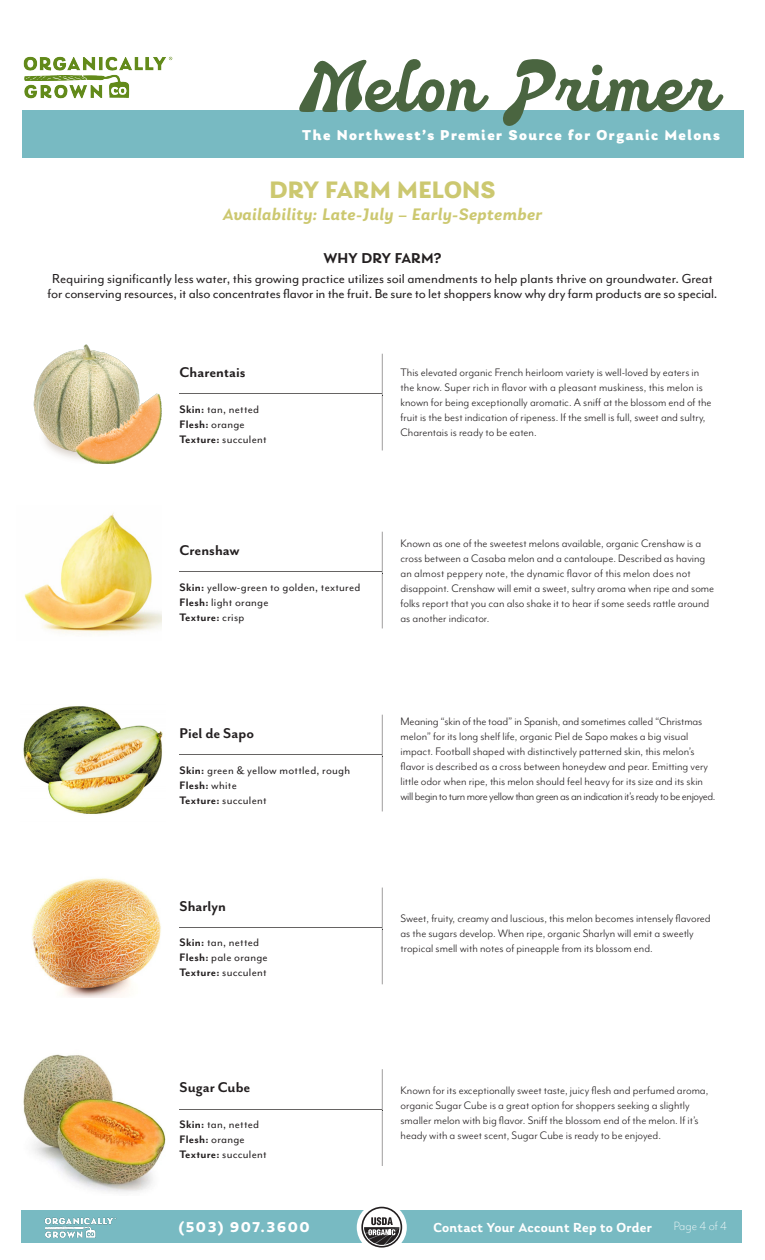
<style>
.page{position:relative;width:765px;height:1260px;background:#fff}
.page>*{position:absolute;margin:0;border:0;box-sizing:border-box;transform-origin:0 0}
.t1{font:67.5px "BN Rendall Script Cursive";letter-spacing:.03em;color:#4a6540}
.t2{font:700 25px "Laca";letter-spacing:.005em;color:#ccc870}
.t3{font:italic 600 17.5px "Laca";letter-spacing:.02em;color:#ccc870}
.t4{font:700 16.25px "Mr Eaves San OT";color:#231f20}
.t5{font:15px/15px "Mr Eaves Mod OT";letter-spacing:-.01em;color:#231f20;text-align:center}
.t6{font:900 15px "Laca";letter-spacing:.1em;color:#fff}
.t7{font:700 15px "Laca";letter-spacing:.1em;color:#fff}
.t8{font:600 15px "Laca";letter-spacing:-.01em;color:#231f20}
.t9{font:600 13.75px "Laca";letter-spacing:.02em;color:#fff}
.t10{font:300 13.75px "Mr Eaves Mod OT";color:#fff}
.t11{font:12.5px/15px "Mr Eaves Mod OT";color:#231f20}
.t12{font:12.5px "Mr Eaves Mod OT";letter-spacing:.02em;color:#231f20}
.t13{font:700 12.5px "Mr Eaves Mod OT";letter-spacing:.02em;color:#231f20}
.s1{font-weight:700}
.s2{font-weight:400}
</style>
<div class="page">
<hr style="left:180px;top:394px;width:202px;height:1px;background:#666463">
<svg style="left:382px;top:354px;width:1px;height:96px"></svg>
<hr style="left:180px;top:572px;width:202px;height:1px;background:#666463">
<svg style="left:382px;top:532px;width:1px;height:96px"></svg>
<hr style="left:180px;top:755px;width:202px;height:1px;background:#666463">
<svg style="left:382px;top:715px;width:1px;height:96px"></svg>
<hr style="left:180px;top:928px;width:202px;height:1px;background:#666463">
<svg style="left:382px;top:888px;width:1px;height:96px"></svg>
<hr style="left:180px;top:1109px;width:202px;height:1px;background:#666463">
<svg style="left:382px;top:1069px;width:1px;height:97px"></svg>
<img style="left:33px;top:344px;width:128px;height:120px">
<img style="left:24px;top:512px;width:137px;height:122px">
<img style="left:23px;top:706px;width:140px;height:108px">
<img style="left:32px;top:878px;width:129px;height:120px">
<img style="left:23px;top:1054px;width:143px;height:138px">
<div style="left:22px;top:110px;width:721px;height:48px;background:#78bac2"></div>
<div style="left:22px;top:1211px;width:720px;height:32px;background:#78bac2"></div>
<div style="left:357px;top:1202px;width:50px;height:50px;background:#fff;border-radius:50%"></div>
<div style="left:361px;top:1207px;width:41px;height:41px;border:2px solid #231f20;border-radius:50%"></div>
<svg style="left:364px;top:1217px;width:35px;height:28px"></svg>
<img style="left:23px;top:56px;width:150px;height:43px">
<img style="left:44px;top:1217px;width:73px;height:21px">
<p class="t1" style="left:302px;top:58px;width:420px">Melon Primer</p>
<p class="t6" style="left:302px;top:126px;width:419px">The Northwest’s Premier Source for Organic Melons</p>
<p class="t2" style="left:269px;top:175px;width:228px">DRY FARM MELONS</p>
<p class="t3" style="left:223px;top:204px;width:321px">Availability: Late-July – Early-September</p>
<p class="t8" style="left:324px;top:249px;width:119px">WHY DRY FARM?</p>
<p class="t5" style="left:47px;top:271px;width:672px">Requiring significantly less water, this growing practice utilizes soil amendments to help plants thrive on groundwater. Great for conserving resources, it also concentrates flavor in the fruit. Be sure to let shoppers know why dry farm products are so special.</p>
<p class="t4" style="left:180px;top:363px;width:67px">Charentais</p>
<p class="t12" style="left:180px;top:402px;width:81px"><span class="s1">Skin:</span> tan, netted</p>
<p class="t13" style="left:180px;top:417px;width:67px">Flesh: <span class="s2">orange</span></p>
<p class="t12" style="left:180px;top:432px;width:89px"><span class="s1">Texture:</span> succulent</p>
<p class="t4" style="left:180px;top:541px;width:62px">Crenshaw</p>
<p class="t12" style="left:180px;top:580px;width:182px"><span class="s1">Skin:</span> yellow-green to golden, textured</p>
<p class="t12" style="left:180px;top:595px;width:91px"><span class="s1">Flesh:</span> light orange</p>
<p class="t13" style="left:180px;top:610px;width:66px">Texture: <span class="s2">crisp</span></p>
<p class="t4" style="left:180px;top:724px;width:76px">Piel de Sapo</p>
<p class="t12" style="left:180px;top:763px;width:172px"><span class="s1">Skin:</span> green &amp; yellow mottled, rough</p>
<p class="t13" style="left:180px;top:778px;width:59px">Flesh: <span class="s2">white</span></p>
<p class="t12" style="left:180px;top:793px;width:89px"><span class="s1">Texture:</span> succulent</p>
<p class="t4" style="left:180px;top:897px;width:48px">Sharlyn</p>
<p class="t12" style="left:180px;top:936px;width:81px"><span class="s1">Skin:</span> tan, netted</p>
<p class="t12" style="left:180px;top:951px;width:90px"><span class="s1">Flesh:</span> pale orange</p>
<p class="t12" style="left:180px;top:966px;width:89px"><span class="s1">Texture:</span> succulent</p>
<p class="t11" style="left:400px;top:364px;width:313px">This elevated organic French heirloom variety is well-loved by eaters in the know. Super rich in flavor with a pleasant muskiness, this melon is known for being exceptionally aromatic. A sniff at the blossom end of the fruit is the best indication of ripeness. If the smell is full, sweet and sultry, Charentais is ready to be eaten.</p>
<p class="t11" style="left:400px;top:536px;width:315px">Known as one of the sweetest melons available, organic Crenshaw is a cross between a Casaba melon and a cantaloupe. Described as having an almost peppery note, the dynamic flavor of this melon does not disappoint. Crenshaw will emit a sweet, sultry aroma when ripe and some folks report that you can also shake it to hear if some seeds rattle around as another indicator.</p>
<p class="t11" style="left:400px;top:714px;width:316px">Meaning “skin of the toad” in Spanish, and sometimes called “Christmas melon” for its long shelf life, organic Piel de Sapo makes a big visual impact. Football shaped with distinctively patterned skin, this melon’s flavor is described as a cross between honeydew and pear. Emitting very little odor when ripe, this melon should feel heavy for its size and its skin will begin to turn more yellow than green as an indication it’s ready to be enjoyed.</p>
<p class="t11" style="left:400px;top:911px;width:312px">Sweet, fruity, creamy and luscious, this melon becomes intensely flavored as the sugars develop. When ripe, organic Sharlyn will emit a sweetly tropical smell with notes of pineapple from its blossom end.</p>
<p class="t4" style="left:180px;top:1078px;width:72px">Sugar Cube</p>
<p class="t12" style="left:180px;top:1117px;width:81px"><span class="s1">Skin:</span> tan, netted</p>
<p class="t13" style="left:180px;top:1132px;width:67px">Flesh: <span class="s2">orange</span></p>
<p class="t12" style="left:180px;top:1147px;width:89px"><span class="s1">Texture:</span> succulent</p>
<p class="t11" style="left:400px;top:1083px;width:309px">Known for its exceptionally sweet taste, juicy flesh and perfumed aroma, organic Sugar Cube is a great option for shoppers seeking a slightly smaller melon with big flavor. Sniff the blossom end of the melon. If it’s heady with a sweet scent, Sugar Cube is ready to be enjoyed.</p>
<p class="t7" style="left:179px;top:1218px;width:133px">(503) 907.3600</p>
<p class="t9" style="left:433px;top:1220px;width:220px">Contact Your Account Rep to Order</p>
<p class="t10" style="left:674px;top:1219px;width:55px">Page 4 of 4</p>
</div>
